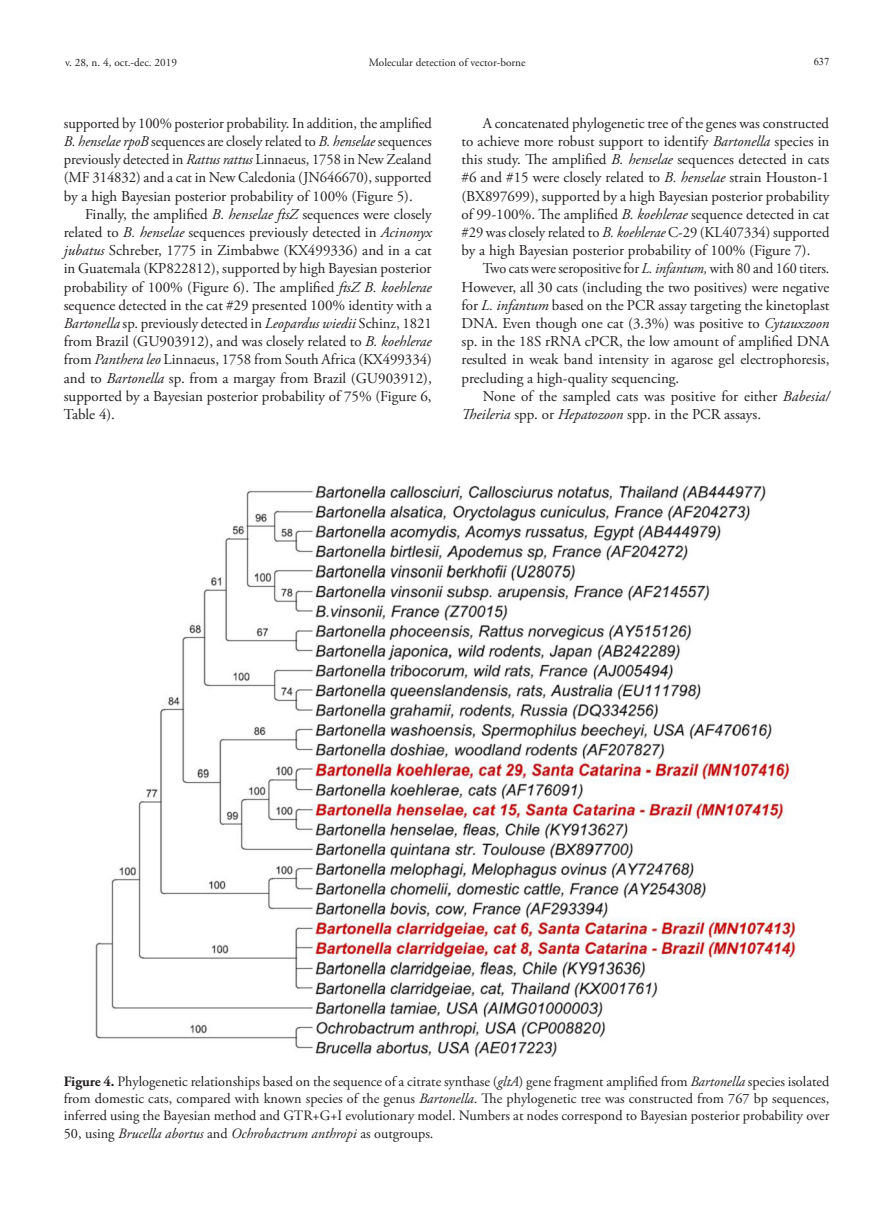
<style>
.page{position:relative;width:872px;height:1212px;background:#fff}
.page>*{position:absolute;margin:0;border:0;box-sizing:border-box;transform-origin:0 0}
.Paragraph{font:15px/18.1px "Adobe Garamond Pro";color:#231f20;text-align:justify}
.Paragraph-2{font:15px/18.1px "Adobe Garamond Pro";color:#231f20;text-align:justify;scale:.95 1}
.FigureCaption{font:14.25px/17.1px "Adobe Garamond Pro";color:#231f20;text-align:justify}
.t1{font:11.25px "Adobe Garamond Pro";color:#231f20}
.s1{font-style:italic}
.s2{font-weight:700}
</style>
<div class="page">
<img style="left:95px;top:485px;width:701px;height:573px">
<p class="t1" style="left:65px;top:56px;width:113px">v. 28, n. 4, oct.-dec. 2019</p>
<p class="t1" style="left:369px;top:55px;width:158px">Molecular detection of vector-borne</p>
<p class="Paragraph" style="left:64px;top:115px;width:370px">supported by 100% posterior probability. In addition, the amplified <span class="s1">B. henselae rpoB</span> sequences are closely related to <span class="s1">B. henselae</span> sequences previously detected in <span class="s1">Rattus rattus</span> Linnaeus, 1758 in New Zealand (MF 314832) and a cat in New Caledonia (JN646670), supported by a high Bayesian posterior probability of 100% (Figure 5).</p>
<p class="Paragraph" style="left:64px;top:205px;width:369px;text-indent:21px">Finally, the amplified <span class="s1">B. henselae ftsZ</span> sequences were closely related to <span class="s1">B. henselae</span> sequences previously detected in <span class="s1">Acinonyx jubatus</span> Schreber, 1775 in Zimbabwe (KX499336) and in a cat in Guatemala (KP822812), supported by high Bayesian posterior probability of 100% (Figure 6). The amplified <span class="s1">ftsZ B. koehlerae </span>sequence detected in the cat #29 presented 100% identity with a <span class="s1">Bartonella</span> sp. previously detected in <span class="s1">Leopardus wiedii</span> Schinz, 1821 from Brazil (GU903912), and was closely related to <span class="s1">B. koehlerae </span>from <span class="s1">Panthera leo</span> Linnaeus, 1758 from South Africa (KX499334) and to <span class="s1">Bartonella</span> sp. from a margay from Brazil (GU903912), supported by a Bayesian posterior probability of 75% (Figure 6, Table 4).</p>
<p class="Paragraph" style="left:461px;top:115px;width:369px;text-indent:21px">A concatenated phylogenetic tree of the genes was constructed to achieve more robust support to identify <span class="s1">Bartonella</span> species in this study. The amplified <span class="s1">B. henselae</span> sequences detected in cats #6 and #15 were closely related to <span class="s1">B. henselae</span> strain Houston-1 (BX897699), supported by a high Bayesian posterior probability of 99-100%. The amplified <span class="s1">B. koehlerae</span> sequence detected in cat #29 was closely related to <span class="s1">B. koehlerae</span> C-29 (KL407334) supported by a high Bayesian posterior probability of 100% (Figure 7).</p>
<p class="Paragraph-2" style="left:461px;top:260px;width:389px;text-indent:21px">Two cats were seropositive for <span class="s1">L. infantum,</span> with 80 and 160 titers.<br>However, all 30 cats (including the two positives) were negative for <span class="s1">L. infantum</span> based on the PCR assay targeting the kinetoplast DNA. Even though one cat (3.3%) was positive to <span class="s1">Cytauxzoon </span>sp. in the 18S rRNA cPCR, the low amount of amplified DNA resulted in weak band intensity in agarose gel electrophoresis, precluding a high-quality sequencing.</p>
<p class="Paragraph" style="left:461px;top:387px;width:369px;text-indent:21px">None of the sampled cats was positive for either <span class="s1">Babesia/<br>Theileria</span> spp. or <span class="s1">Hepatozoon</span> spp. in the PCR assays.</p>
<p class="FigureCaption" style="left:64px;top:1074px;width:767px"><span class="s2">Figure 4.</span> Phylogenetic relationships based on the sequence of a citrate synthase (<span class="s1">gltA</span>) gene fragment amplified from <span class="s1">Bartonella</span> species isolated from domestic cats, compared with known species of the genus <span class="s1">Bartonella</span>. The phylogenetic tree was constructed from 767 bp sequences, inferred using the Bayesian method and GTR+G+I evolutionary model. Numbers at nodes correspond to Bayesian posterior probability over 50, using <span class="s1">Brucella abortus</span> and <span class="s1">Ochrobactrum anthropi</span> as outgroups.</p>
</div>
